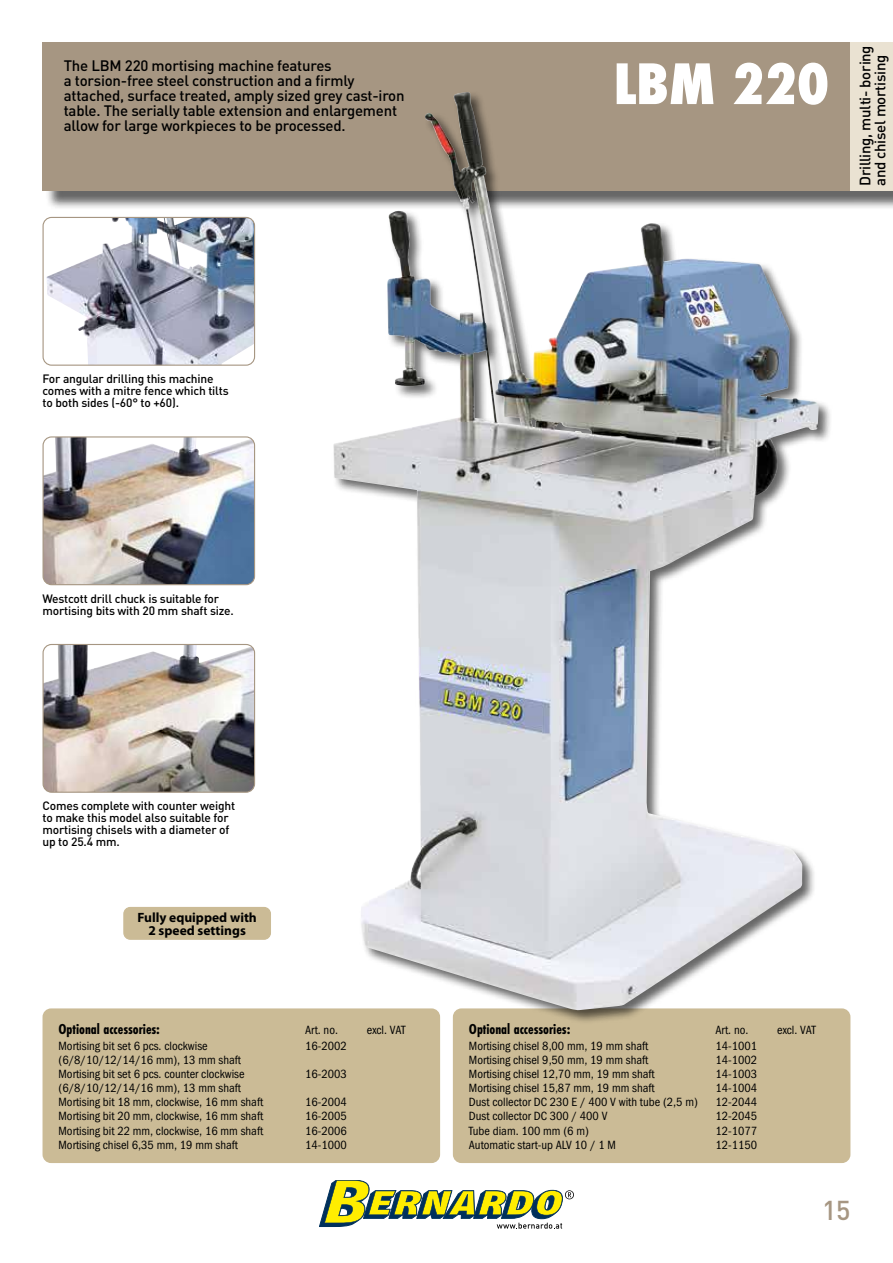
<style>
.page{position:relative;width:893px;height:1263px;background:#fff}
.page>*{position:absolute;margin:0;border:0;box-sizing:border-box;transform-origin:0 0}
.t1{font:800 condensed 54px "Futura";color:#fff}
.t2{font:500 27px "DIN Pro";color:#a69682}
.t3{font:500 15px/15px "DIN Pro";letter-spacing:-.015em;color:#000}
.t4{font:700 15px "Futura PT Cond";color:#000}
.t5{font:700 13.5px/13.5px "Myriad Pro";color:#000;text-align:center}
.t6{font:12px/14.1px "Franklin Gothic Book Cond ITC";color:#000}
.t7{font:500 12px/12px "DIN Pro";letter-spacing:-.015em;color:#000}
</style>
<div class="page">
<div style="left:45px;top:45px;width:848px;height:165px;background:#000;opacity:.6"></div>
<div style="left:43px;top:43px;width:807px;height:148px;background:#a69682"></div>
<div style="left:850px;top:43px;width:43px;height:148px;background:#eae2d2"></div>
<div style="left:43px;top:1008px;width:397px;height:155px;background:#cbbb96;border-radius:9px"></div>
<div style="left:453px;top:1008px;width:397px;height:155px;background:#cbbb96;border-radius:9px"></div>
<img style="left:43px;top:437px;width:212px;height:148px">
<div style="left:43px;top:436px;width:212px;height:149px;border:1px solid #a69682;border-radius:9px"></div>
<img style="left:43px;top:644px;width:212px;height:148px">
<div style="left:43px;top:644px;width:212px;height:149px;border:1px solid #a69682;border-radius:9px"></div>
<img style="left:46px;top:217px;width:209px;height:148px">
<div style="left:43px;top:217px;width:212px;height:149px;border:1px solid #a69682;border-radius:9px"></div>
<div style="left:124px;top:907px;width:146px;height:32px;background:#cbbb96;border-radius:6px"></div>
<div style="left:123px;top:907px;width:148px;height:33px;border:1px solid #cbbb96;border-radius:6px"></div>
<div style="left:332px;top:91px;width:501px;height:933px;background:#000;opacity:.6"></div>
<img style="left:333px;top:94px;width:469px;height:916px">
<svg style="left:319px;top:1180px;width:255px;height:49px"></svg>
<p class="t3" style="left:64px;top:57px;width:342px">The LBM 220 mortising machine features<br>a torsion-free steel construction and a firmly attached, surface treated, amply sized grey cast-iron table. The serially table extension and enlargement allow for large workpieces to be processed.</p>
<h1 class="t1" style="left:614px;top:47px;width:217px">LBM 220</h1>
<p class="t3" style="left:857px;top:186px;width:142px;rotate:-90deg">Drilling, multi- boring and chisel mortising</p>
<p class="t7" style="left:43px;top:373px;width:188px">For angular drilling this machine comes with a mitre fence which tilts to both sides (-60° to +60).</p>
<p class="t7" style="left:43px;top:592px;width:193px">Westcott drill chuck is suitable for mortising bits with 20 mm shaft size.</p>
<p class="t7" style="left:43px;top:800px;width:194px">Comes complete with counter weight to make this model also suitable for mortising chisels with a diameter of up to 25.4 mm.</p>
<p class="t5" style="left:137px;top:910px;width:121px">Fully equipped with<br>2 speed settings</p>
<p class="t4" style="left:59px;top:1020px;width:103px">Optional accessories:</p>
<p class="t6" style="left:305px;top:1022px;width:34px">Art. no.</p>
<p class="t6" style="left:367px;top:1022px;width:40px">excl. VAT</p>
<p class="t6" style="left:59px;top:1039px;width:151px">Mortising bit set 6 pcs. clockwise</p>
<p class="t6" style="left:305px;top:1039px;width:43px">16-2002</p>
<p class="t6" style="left:59px;top:1053px;width:188px">(6/8/10/12/14/16 mm), 13 mm shaft<br>Mortising bit set 6 pcs. counter clockwise</p>
<p class="t6" style="left:305px;top:1067px;width:43px">16-2003</p>
<p class="t6" style="left:59px;top:1081px;width:206px">(6/8/10/12/14/16 mm), 13 mm shaft<br>Mortising bit 18 mm, clockwise, 16 mm shaft</p>
<p class="t6" style="left:305px;top:1095px;width:43px">16-2004</p>
<p class="t6" style="left:59px;top:1109px;width:206px">Mortising bit 20 mm, clockwise, 16 mm shaft</p>
<p class="t6" style="left:305px;top:1109px;width:43px">16-2005</p>
<p class="t6" style="left:59px;top:1123px;width:206px">Mortising bit 22 mm, clockwise, 16 mm shaft</p>
<p class="t6" style="left:305px;top:1123px;width:43px">16-2006</p>
<p class="t6" style="left:59px;top:1137px;width:181px">Mortising chisel 6,35 mm, 19 mm shaft</p>
<p class="t6" style="left:305px;top:1137px;width:43px">14-1000</p>
<p class="t4" style="left:469px;top:1020px;width:103px">Optional accessories:</p>
<p class="t6" style="left:715px;top:1022px;width:34px">Art. no.</p>
<p class="t6" style="left:777px;top:1022px;width:40px">excl. VAT</p>
<p class="t6" style="left:469px;top:1039px;width:181px">Mortising chisel 8,00 mm, 19 mm shaft</p>
<p class="t6" style="left:715px;top:1039px;width:43px">14-1001</p>
<p class="t6" style="left:469px;top:1053px;width:181px">Mortising chisel 9,50 mm, 19 mm shaft</p>
<p class="t6" style="left:715px;top:1053px;width:43px">14-1002</p>
<p class="t6" style="left:469px;top:1067px;width:187px">Mortising chisel 12,70 mm, 19 mm shaft</p>
<p class="t6" style="left:715px;top:1067px;width:43px">14-1003</p>
<p class="t6" style="left:469px;top:1081px;width:187px">Mortising chisel 15,87 mm, 19 mm shaft</p>
<p class="t6" style="left:715px;top:1081px;width:43px">14-1004</p>
<p class="t6" style="left:469px;top:1095px;width:230px">Dust collector DC 230 E / 400 V with tube (2,5 m)</p>
<p class="t6" style="left:715px;top:1095px;width:43px">12-2044</p>
<p class="t6" style="left:469px;top:1109px;width:140px">Dust collector DC 300 / 400 V</p>
<p class="t6" style="left:715px;top:1109px;width:43px">12-2045</p>
<p class="t6" style="left:469px;top:1123px;width:121px">Tube diam. 100 mm (6 m)</p>
<p class="t6" style="left:715px;top:1123px;width:43px">12-1077</p>
<p class="t6" style="left:469px;top:1137px;width:149px">Automatic start-up ALV 10 / 1 M</p>
<p class="t6" style="left:715px;top:1137px;width:43px">12-1150</p>
<h2 class="t2" style="left:822px;top:1192px;width:30px">15</h2>
</div>
